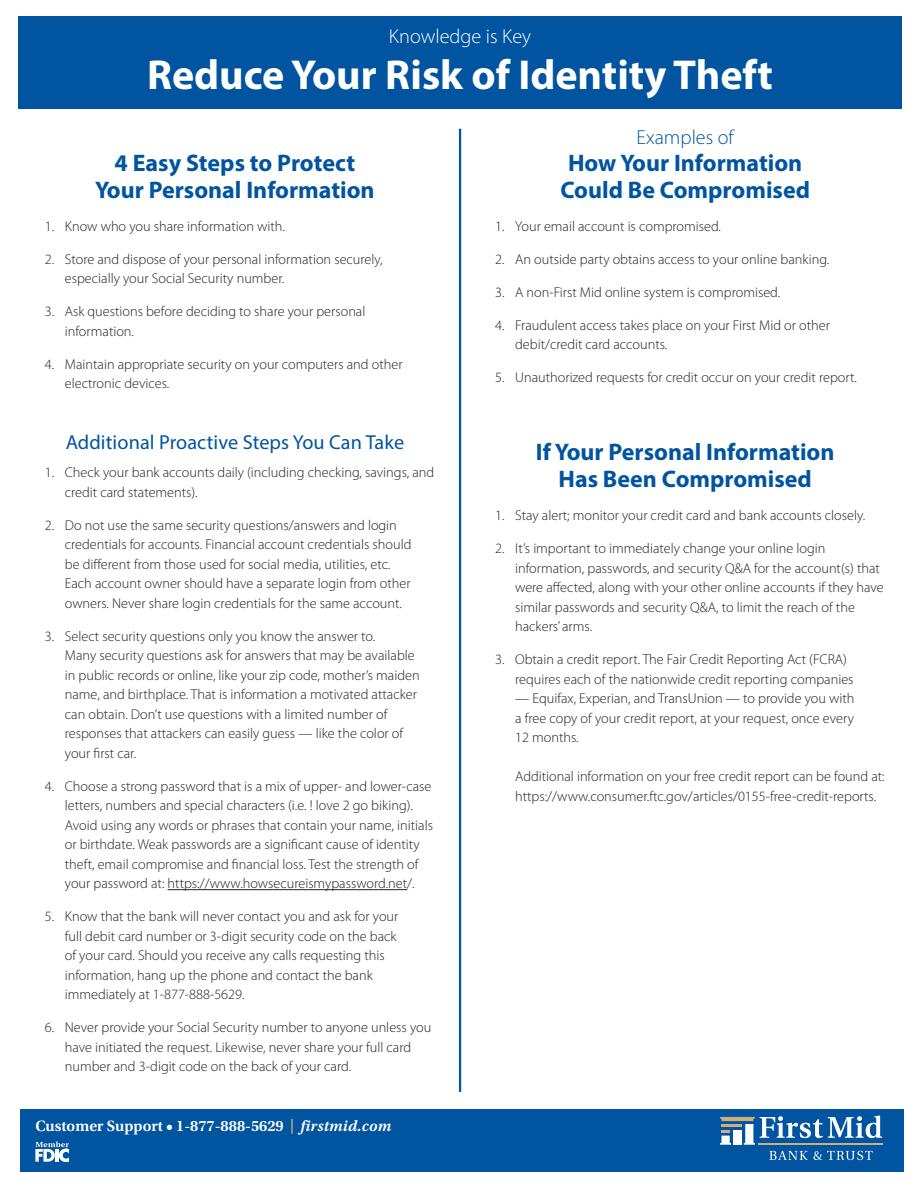
<style>
.page{position:relative;width:918px;height:1188px;background:#fff}
.page>*{position:absolute;margin:0;border:0;box-sizing:border-box;transform-origin:0 0}
.t1{font:700 42px "Myriad Pro";color:#fff}
.t2{font:700 24px/27px "Myriad Pro";color:#0154a0;text-align:center}
.t3{font:20.25px "Myriad Pro";letter-spacing:.005em;color:#0154a0}
.t4{font:300 20.25px "Myriad Pro";color:#fff}
.t5{font:300 20.25px "Myriad Pro";color:#0154a0}
.t6{font:600 15.75px "Utopia Std";color:#fff}
.t7{font:300 14.25px/19.5px "Myriad Pro";color:#231f20}
.s1{color:#cfad7c}
.s2{font-style:italic}
</style>
<div class="page">
<div style="left:20px;top:1109px;width:883px;height:62px;background:#0154a0"></div>
<div style="left:18px;top:17px;width:884px;height:92px;background:#0154a0"></div>
<hr style="left:168px;top:889px;width:239px;height:1px;background:#231f20">
<hr style="left:459px;top:129px;width:2px;height:963px;background:#0154a0">
<svg style="left:35px;top:1142px;width:34px;height:20px"></svg>
<svg style="left:769px;top:1151px;width:39px;height:9px"></svg>
<svg style="left:814px;top:1151px;width:59px;height:9px"></svg>
<hr style="left:759px;top:1143px;width:124px;height:2px;background:#cfad7c">
<svg style="left:720px;top:1116px;width:162px;height:29px"></svg>
<p class="t4" style="left:389px;top:25px;width:144px">Knowledge is Key</p>
<p class="t1" style="left:147px;top:48px;width:627px">Reduce Your Risk of Identity Theft</p>
<p class="t2" style="left:95px;top:148px;width:281px">4 Easy Steps to Protect<br>Your Personal Information</p>
<p class="t7" style="left:45px;top:216px;width:242px">1. Know who you share information with.</p>
<p class="t7" style="left:65px;top:249px;width:319px;text-indent:-20px">2. Store and dispose of your personal information securely, especially your Social Security number.</p>
<p class="t7" style="left:65px;top:302px;width:302px;text-indent:-20px">3. Ask questions before deciding to share your personal information.</p>
<p class="t7" style="left:65px;top:354px;width:339px;text-indent:-20px">4. Maintain appropriate security on your computers and other electronic devices.</p>
<p class="t3" style="left:66px;top:430px;width:340px">Additional Proactive Steps You Can Take</p>
<p class="t7" style="left:65px;top:463px;width:371px;text-indent:-20px">1. Check your bank accounts daily (including checking, savings, and credit card statements).</p>
<p class="t7" style="left:65px;top:515px;width:348px;text-indent:-20px">2. Do not use the same security questions/answers and login credentials for accounts. Financial account credentials should be different from those used for social media, utilities, etc.<br>Each account owner should have a separate login from other owners. Never share login credentials for the same account.</p>
<p class="t7" style="left:65px;top:626px;width:356px;text-indent:-20px">3. Select security questions only you know the answer to.<br>Many security questions ask for answers that may be available in public records or online, like your zip code, mother’s maiden name, and birthplace. That is information a motivated attacker can obtain. Don’t use questions with a limited number of responses that attackers can easily guess — like the color of your first car.</p>
<p class="t7" style="left:65px;top:776px;width:370px;text-indent:-20px">4. Choose a strong password that is a mix of upper- and lower-case letters, numbers and special characters (i.e. ! love 2 go biking).<br>Avoid using any words or phrases that contain your name, initials or birthdate. Weak passwords are a significant cause of identity theft, email compromise and financial loss. Test the strength of your password at: https://www.howsecureismypassword.net/.</p>
<p class="t7" style="left:65px;top:907px;width:335px;text-indent:-20px">5. Know that the bank will never contact you and ask for your full debit card number or 3-digit security code on the back of your card. Should you receive any calls requesting this information, hang up the phone and contact the bank immediately at 1-877-888-5629.</p>
<p class="t7" style="left:65px;top:1018px;width:368px;text-indent:-20px">6. Never provide your Social Security number to anyone unless you have initiated the request. Likewise, never share your full card number and 3-digit code on the back of your card.</p>
<p class="t6" style="left:35px;top:1118px;width:358px">Customer Support • 1-877-888-5629 <span class="s1">|</span> <span class="s2">firstmid.com</span></p>
<p class="t5" style="left:637px;top:126px;width:99px">Examples of</p>
<p class="t2" style="left:568px;top:149px;width:236px">How Your Information</p>
<p class="t2" style="left:560px;top:176px;width:251px">Could Be Compromised</p>
<p class="t7" style="left:495px;top:217px;width:227px">1. Your email account is compromised.</p>
<p class="t7" style="left:495px;top:250px;width:336px">2. An outside party obtains access to your online banking.</p>
<p class="t7" style="left:495px;top:283px;width:287px">3. A non-First Mid online system is compromised.</p>
<p class="t7" style="left:515px;top:316px;width:316px;text-indent:-20px">4. Fraudulent access takes place on your First Mid or other debit/credit card accounts.</p>
<p class="t7" style="left:495px;top:368px;width:363px">5. Unauthorized requests for credit occur on your credit report.</p>
<p class="t2" style="left:536px;top:438px;width:300px">If Your Personal Information<br>Has Been Compromised</p>
<p class="t7" style="left:495px;top:506px;width:372px">1. Stay alert; monitor your credit card and bank accounts closely.</p>
<p class="t7" style="left:515px;top:539px;width:370px;text-indent:-20px">2. It’s important to immediately change your online login information, passwords, and security Q&amp;A for the account(s) that were affected, along with your other online accounts if they have similar passwords and security Q&amp;A, to limit the reach of the hackers’ arms.</p>
<p class="t7" style="left:515px;top:650px;width:340px;text-indent:-20px">3. Obtain a credit report. The Fair Credit Reporting Act (FCRA) requires each of the nationwide credit reporting companies</p>
<p class="t7" style="left:515px;top:689px;width:341px;text-align:justify">— Equifax, Experian, and TransUnion — to provide you with a free copy of your credit report, at your request, once every 12 months.</p>
<p class="t7" style="left:515px;top:767px;width:371px">Additional information on your free credit report can be found at: https://www.consumer.ftc.gov/articles/0155-free-credit-reports.</p>
</div>
